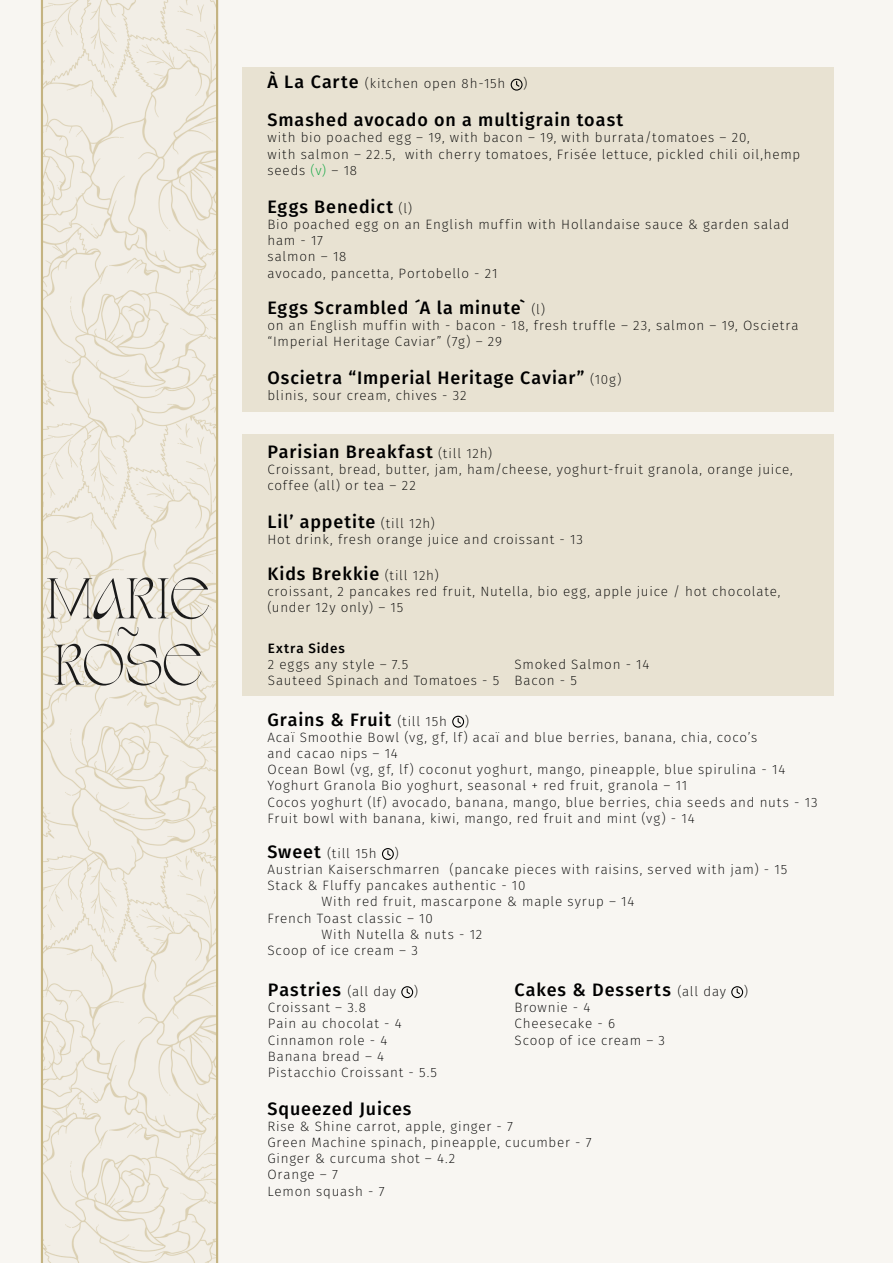
<style>
.page{position:relative;width:893px;height:1263px;background:#fff}
.page>*{position:absolute;margin:0;border:0;box-sizing:border-box;transform-origin:0 0}
.t1{font:500 18px "Fira Sans";letter-spacing:.05em;color:#000}
.t2{font:200 13.5px/16.2px "Fira Sans";letter-spacing:.06em;color:#000}
.t3{font:200 13.5px/16.2px "Fira Sans";letter-spacing:.055em;color:#020203}
.t4{font:500 13.5px "Fira Sans";letter-spacing:.07em;color:#000}
.s1{font-weight:500;font-size:18px}
.s2{color:#03a439}
.s3{font-weight:200;font-size:13.5px}
.s4{color:#020203}
</style>
<div class="page">
<img style="left:0;top:0;width:893px;height:1263px">
<svg style="left:118px;top:627px;width:20px;height:9px"></svg>
<svg style="left:55px;top:644px;width:146px;height:41px;background:#cdc9c1"></svg>
<svg style="left:47px;top:577px;width:162px;height:42px;background:#ccc8bf"></svg>
<div style="left:242px;top:434px;width:591px;height:261px;background:#e8e2d2"></div>
<div style="left:242px;top:67px;width:591px;height:345px;background:#e8e2d2"></div>
<svg style="left:511px;top:79px;width:12px;height:12px"></svg>
<svg style="left:452px;top:716px;width:12px;height:12px"></svg>
<svg style="left:382px;top:848px;width:12px;height:12px"></svg>
<svg style="left:401px;top:986px;width:12px;height:12px"></svg>
<svg style="left:731px;top:986px;width:12px;height:12px"></svg>
<p class="t2" style="left:267px;top:76px;width:239px"><span class="s1">À La Carte</span> (kitchen open 8h-15h</p>
<p class="t2" style="left:523px;top:76px;width:6px">)</p>
<h1 class="t1" style="left:267px;top:106px;width:357px">Smashed avocado on a multigrain toast</h1>
<p class="t2" style="left:267px;top:130px;width:534px">with bio poached egg – 19, with bacon – 19, with burrata/tomatoes – 20,<br>with salmon – 22.5, with cherry tomatoes, Frisée lettuce, pickled chili oil,hemp seeds <span class="s2">(v)</span> – 18</p>
<h1 class="t1" style="left:267px;top:192px;width:146px">Eggs Benedict <span class="s3">(l)</span></h1>
<p class="t2" style="left:267px;top:216px;width:523px">Bio poached egg on an English muffin with Hollandaise sauce &amp; garden salad ham - 17<br>salmon – 18<br>avocado, pancetta, Portobello - 21</p>
<h1 class="t1" style="left:267px;top:293px;width:279px">Eggs Scrambled ´A la minute` <span class="s3">(l)</span></h1>
<p class="t2" style="left:267px;top:317px;width:533px">on an English muffin with - bacon - 18, fresh truffle – 23, salmon – 19, Oscietra “Imperial Heritage Caviar” (7g) – 29</p>
<h1 class="t1" style="left:267px;top:363px;width:356px">Oscietra “Imperial Heritage Caviar” <span class="s3">(10g)</span></h1>
<p class="t2" style="left:267px;top:387px;width:201px">blinis, sour cream, chives - 32</p>
<h1 class="t1" style="left:267px;top:437px;width:226px">Parisian Breakfast <span class="s3">(till 12h)</span></h1>
<p class="t2" style="left:267px;top:461px;width:527px">Croissant, bread, butter, jam, ham/cheese, yoghurt-fruit granola, orange juice, coffee (all) or tea – 22</p>
<h1 class="t1" style="left:267px;top:507px;width:169px">Lil’ appetite <span class="s3">(till 12h)</span></h1>
<p class="t2" style="left:267px;top:531px;width:317px">Hot drink, fresh orange juice and croissant - 13</p>
<h1 class="t1" style="left:267px;top:559px;width:173px">Kids Brekkie <span class="s3">(till 12h)</span></h1>
<p class="t2" style="left:267px;top:583px;width:515px">croissant, 2 pancakes red fruit, Nutella, bio egg, apple juice / hot chocolate, (under 12y only) – 15</p>
<p class="t4" style="left:268px;top:637px;width:78px">Extra Sides</p>
<p class="t2" style="left:268px;top:656px;width:233px">2 eggs any style – 7.5<br>Sauteed Spinach and Tomatoes - 5</p>
<p class="t2" style="left:514px;top:656px;width:136px">Smoked Salmon - 14<br>Bacon - 5</p>
<h1 class="t1" style="left:267px;top:705px;width:181px">Grains &amp; Fruit <span class="s3">(till 15h</span></h1>
<p class="t2" style="left:267px;top:713px;width:552px;text-indent:197px">)<br>Acaï Smoothie Bowl (vg, gf, lf) acaï and blue berries, banana, chia, coco’s<br>and cacao nips – 14<br>Ocean Bowl <span class="s4">(vg, gf, lf)</span> coconut yoghurt, mango, pineapple, blue spirulina - 14<br>Yoghurt Granola Bio yoghurt, seasonal + red fruit, granola – 11<br>Cocos yoghurt (lf) avocado, banana, mango, blue berries, chia seeds and nuts - 13<br>Fruit bowl with banana, kiwi, mango, red fruit <span class="s4">and mint (vg) - 14</span></p>
<p class="t2" style="left:267px;top:845px;width:111px"><span class="s1">Sweet</span> (till 15h</p>
<p class="t2" style="left:394px;top:845px;width:6px">)</p>
<p class="t2" style="left:267px;top:861px;width:521px">Austrian Kaiserschmarren (pancake pieces with raisins, served with jam) - 15</p>
<p class="t2" style="left:267px;top:877px;width:260px">Stack &amp; Fluffy pancakes authentic - 10</p>
<p class="t2" style="left:321px;top:893px;width:314px">With red fruit, mascarpone &amp; maple syrup – 14</p>
<p class="t2" style="left:267px;top:910px;width:167px">French Toast classic – 10</p>
<p class="t2" style="left:321px;top:926px;width:162px">With Nutella &amp; nuts - 12</p>
<p class="t2" style="left:267px;top:942px;width:152px">Scoop of ice cream – 3</p>
<h1 class="t1" style="left:268px;top:975px;width:130px">Pastries <span class="s3">(all day</span></h1>
<p class="t2" style="left:414px;top:983px;width:6px">)</p>
<p class="t2" style="left:268px;top:999px;width:135px">Croissant – 3.8<br>Pain au chocolat - 4<br>Cinnamon role - 4</p>
<p class="t3" style="left:268px;top:1048px;width:171px">Banana bread – 4<br>Pistacchio Croissant - 5.5</p>
<h1 class="t1" style="left:514px;top:975px;width:213px">Cakes &amp; Desserts <span class="s3">(all day</span></h1>
<p class="t2" style="left:744px;top:983px;width:6px">)</p>
<p class="t2" style="left:514px;top:999px;width:152px">B<span class="s4">rownie - 4<br></span>Cheesecake - 6<br>Scoop of ice cream – 3</p>
<h1 class="t1" style="left:267px;top:1094px;width:146px">Squeezed Juices</h1>
<p class="t2" style="left:267px;top:1118px;width:326px">Rise &amp; Shine carrot, apple, ginger - 7<br>Green Machine spinach, pineapple, cucumber - 7<br>Ginger &amp; curcuma shot – 4.2<br>Orange – 7<br>Lemon squash - 7</p>
</div>
